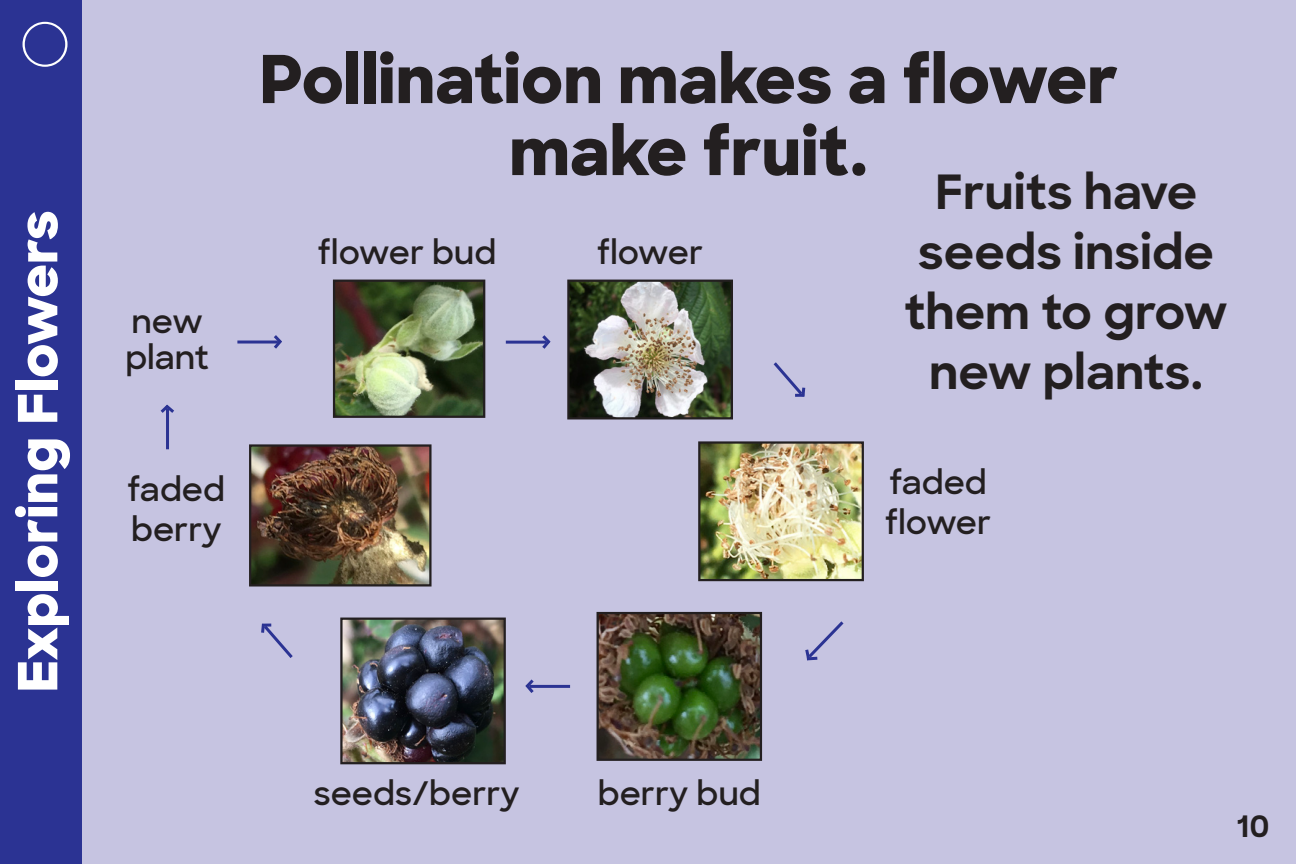
<style>
.page{position:relative;width:1296px;height:864px;background:#c6c4e1}
.page>*{position:absolute;margin:0;border:0;box-sizing:border-box;transform-origin:0 0}
.t1{font:800 66px/72px "Sharp Sans";color:#231f20;text-align:center}
.t2{font:300 60px "Sharp Sans";color:#fff}
.t3{font:800 54px "Sharp Sans";color:#fff}
.t4{font:700 48px/60px "Sharp Sans";color:#231f20;text-align:center}
.t5{font:600 33px/39.6px "Sharp Sans";color:#231f20}
.t6{font:700 30px "Sharp Sans";color:#231f20}
</style>
<div class="page">
<div style="left:0;top:0;width:82px;height:864px;background:#2b3393"></div>
<img style="left:336px;top:283px;width:146px;height:132px">
<div style="left:333px;top:280px;width:152px;height:138px;border:2px solid #231f20"></div>
<img style="left:570px;top:283px;width:160px;height:133px">
<div style="left:567px;top:280px;width:166px;height:139px;border:2px solid #231f20"></div>
<img style="left:701px;top:444px;width:160px;height:134px">
<div style="left:698px;top:441px;width:166px;height:140px;border:2px solid #231f20"></div>
<img style="left:252px;top:447px;width:177px;height:137px">
<div style="left:249px;top:444px;width:183px;height:143px;border:2px solid #231f20"></div>
<hr style="left:506px;top:341px;width:40px;height:3px;background:#2b3393">
<svg style="left:539px;top:335px;width:12px;height:14px"></svg>
<svg style="left:773px;top:362px;width:33px;height:35px"></svg>
<svg style="left:805px;top:621px;width:39px;height:40px"></svg>
<hr style="left:530px;top:685px;width:40px;height:3px;background:#2b3393">
<svg style="left:525px;top:679px;width:12px;height:14px"></svg>
<svg style="left:261px;top:623px;width:32px;height:35px"></svg>
<img style="left:343px;top:621px;width:160px;height:140px">
<div style="left:340px;top:618px;width:166px;height:146px;border:2px solid #231f20"></div>
<img style="left:600px;top:615px;width:159px;height:143px">
<div style="left:597px;top:612px;width:165px;height:149px;border:2px solid #231f20"></div>
<hr style="left:237px;top:341px;width:41px;height:3px;background:#2b3393">
<svg style="left:271px;top:335px;width:11px;height:14px"></svg>
<hr style="left:166px;top:409px;width:3px;height:40px;background:#2b3393">
<svg style="left:160px;top:404px;width:14px;height:9px"></svg>
<h2 class="t2" style="left:17px;top:0;width:58px">○</h2>
<h3 class="t3" style="left:-3px;top:692px;width:484px;rotate:-90deg">Exploring Flowers</h3>
<p class="t5" style="left:125px;top:302px;width:85px;line-height:36px">new plant</p>
<p class="t5" style="left:128px;top:468px;width:99px">faded</p>
<p class="t5" style="left:131px;top:508px;width:92px">berry</p>
<p class="t1" style="left:259px;top:41px;width:860px">Pollination makes a flower make fruit.</p>
<p class="t4" style="left:904px;top:160px;width:325px">Fruits have seeds inside them to grow new plants.</p>
<p class="t5" style="left:318px;top:231px;width:180px">flower bud</p>
<p class="t5" style="left:597px;top:231px;width:108px">flower</p>
<p class="t5" style="left:885px;top:461px;width:108px">faded flower</p>
<p class="t5" style="left:314px;top:772px;width:208px">seeds/berry</p>
<p class="t5" style="left:598px;top:772px;width:165px">berry bud</p>
<p class="t6" style="left:1237px;top:804px;width:34px">10</p>
</div>
